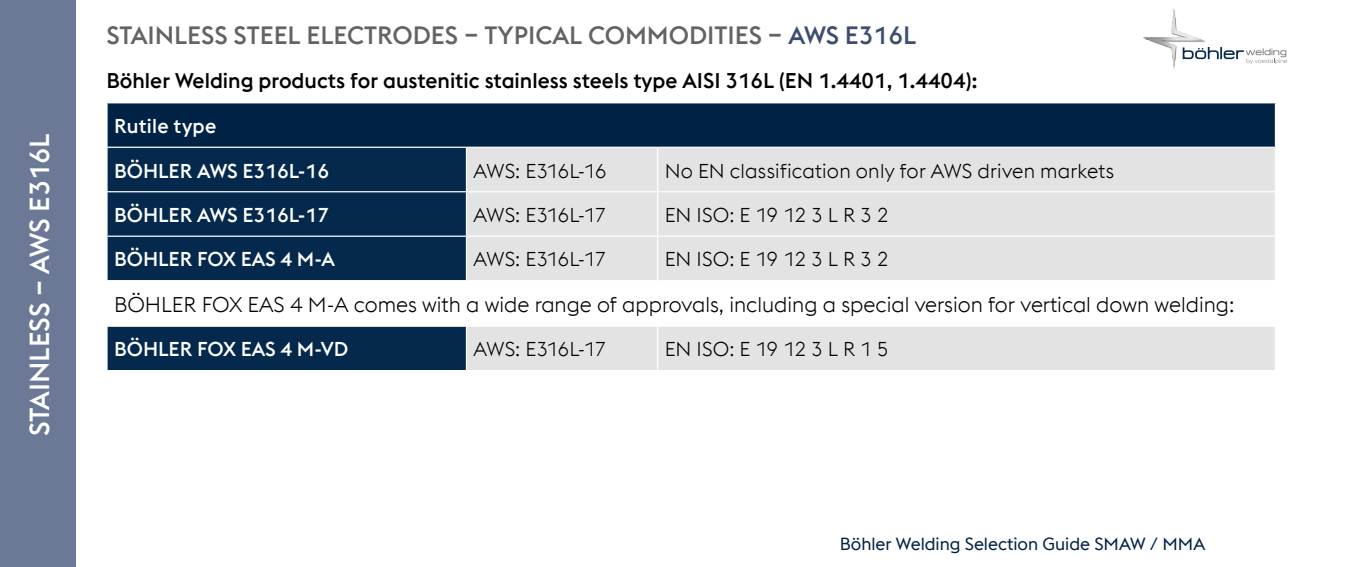
<style>
.page{position:relative;width:1347px;height:567px;background:#fff}
.page>*{position:absolute;margin:0;border:0;box-sizing:border-box;transform-origin:0 0}
.t1{font:500 27.5px "voestalpine";color:#fff}
.t2{font:500 25px "voestalpine";color:#636362}
.t3{font:300 21.25px "voestalpine";color:#000}
.t4{font:500 21.25px "voestalpine";color:#000}
.t5{font:300 20px "voestalpine";color:#000}
.t6{font:500 20px "voestalpine";color:#fff}
.t7{font:300 20px "voestalpine";letter-spacing:-.03em;color:#000}
.t8{font:17.5px "voestalpine";color:#024}
.s1{color:#3c4d6f}
</style>
<div class="page">
<div style="left:0;top:0;width:76px;height:567px;background:#6b7996"></div>
<img style="left:1143px;top:8px;width:62px;height:61px">
<svg style="left:1182px;top:47px;width:105px;height:17px"></svg>
<div style="left:107px;top:103px;width:1168px;height:44px;background:#024"></div>
<svg style="left:108px;top:148px;width:358px;height:222px;fill:#04294c"></svg>
<svg style="left:467px;top:148px;width:807px;height:222px;fill:#e3e3e3"></svg>
<hr style="left:1274px;top:103px;width:2px;height:44px;background:#fff">
<hr style="left:657px;top:148px;width:1px;height:43px;background:#fff">
<hr style="left:106px;top:191px;width:360px;height:1px;background:#fff">
<hr style="left:466px;top:191px;width:191px;height:1px;background:#fff">
<hr style="left:657px;top:191px;width:619px;height:1px;background:#fff">
<hr style="left:657px;top:192px;width:1px;height:44px;background:#fff">
<hr style="left:657px;top:237px;width:1px;height:43px;background:#fff">
<hr style="left:657px;top:327px;width:1px;height:43px;background:#fff">
<hr style="left:106px;top:103px;width:2px;height:44px;background:#fff">
<hr style="left:106px;top:236px;width:360px;height:1px;background:#fff">
<hr style="left:466px;top:236px;width:191px;height:1px;background:#fff">
<hr style="left:657px;top:236px;width:619px;height:1px;background:#fff">
<hr style="left:466px;top:280px;width:191px;height:1px;background:#fff">
<hr style="left:657px;top:280px;width:619px;height:1px;background:#fff">
<hr style="left:466px;top:326px;width:191px;height:1px;background:#fff">
<hr style="left:657px;top:326px;width:619px;height:1px;background:#fff">
<hr style="left:106px;top:280px;width:360px;height:1px;background:#fff">
<hr style="left:106px;top:326px;width:360px;height:1px;background:#fff">
<p class="t1" style="left:23px;top:436px;width:301px;rotate:-90deg">STAINLESS – AWS E316L</p>
<p class="t2" style="left:106px;top:20px;width:64px">STAINLE</p>
<p class="t2" style="left:201px;top:20px;width:73px">SS STEEL</p>
<p class="t2" style="left:306px;top:20px;width:104px">ELECTRODE</p>
<p class="t2" style="left:445px;top:20px;width:473px">S – TYPICAL COMMODITIES – <span class="s1">AWS E316L</span></p>
<p class="t4" style="left:106px;top:68px;width:873px">Böhler Welding products for austenitic stainless steels type AISI 316L (EN 1.4401, 1.4404):</p>
<p class="t6" style="left:114px;top:114px;width:104px">Rutile type</p>
<p class="t6" style="left:114px;top:158px;width:216px">BÖHLER AWS E316L-16</p>
<p class="t7" style="left:473px;top:159px;width:135px">AWS: E316L-16</p>
<p class="t5" style="left:664px;top:159px;width:451px">No EN classification only for AWS driven markets</p>
<p class="t6" style="left:114px;top:203px;width:216px">BÖHLER AWS E316L-17</p>
<p class="t7" style="left:473px;top:203px;width:134px">AWS: E316L-17</p>
<p class="t5" style="left:664px;top:203px;width:225px">EN ISO: E 19 12 3 L R 3 2</p>
<p class="t6" style="left:114px;top:247px;width:222px">BÖHLER FOX EAS 4 M-A</p>
<p class="t7" style="left:473px;top:248px;width:134px">AWS: E316L-17</p>
<p class="t5" style="left:664px;top:248px;width:225px">EN ISO: E 19 12 3 L R 3 2</p>
<p class="t3" style="left:114px;top:292px;width:1122px">BÖHLER FOX EAS 4 M-A comes with a wide range of approvals, including a special version for vertical down welding:</p>
<p class="t6" style="left:114px;top:337px;width:233px">BÖHLER FOX EAS 4 M-VD</p>
<p class="t7" style="left:473px;top:338px;width:134px">AWS: E316L-17</p>
<p class="t5" style="left:664px;top:338px;width:225px">EN ISO: E 19 12 3 L R 1 5</p>
<p class="t8" style="left:839px;top:534px;width:367px">Böhler Welding Selection Guide SMAW / MMA</p>
</div>
